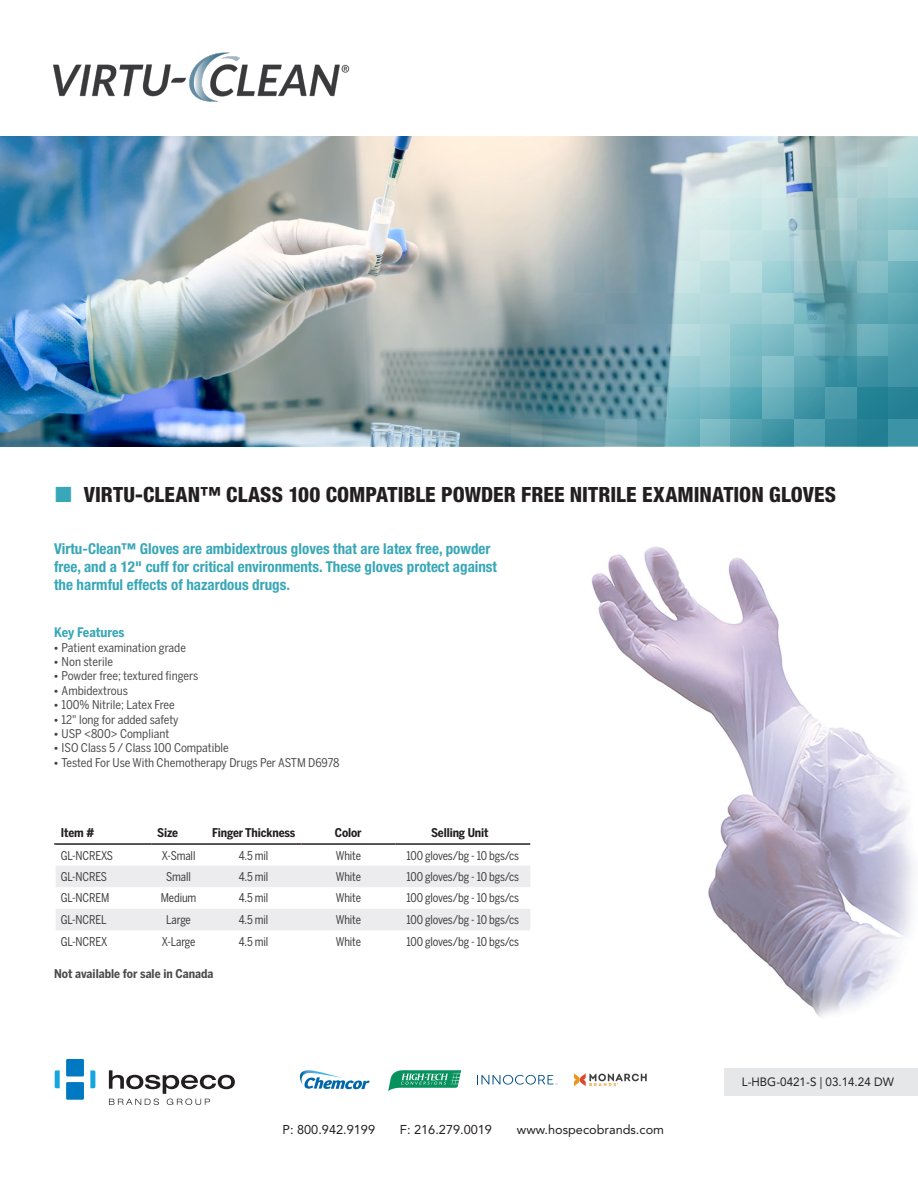
<style>
.page{position:relative;width:918px;height:1188px;background:#fff}
.page>*{position:absolute;margin:0;border:0;box-sizing:border-box;transform-origin:0 0}
.t1{font:800 condensed 21px "Helvetica Neue LT Std";letter-spacing:.005em;color:#231f20}
.paragraph{font:700 condensed 15px/18px "Helvetica Neue LT Std";color:#38a7b7}
.paragraph-2{font:700 13.05px "Benton Sans Cond";letter-spacing:-.005em;color:#38a7b7}
.Paragraph_Style_1{font:12.75px "Avenir LT Std";color:#231f20}
.t2{font:12px "Benton Sans Cond";letter-spacing:-.01em;color:#3e3e3f;scale:.94 1}
.t3{font:12px "Benton Sans Cond";color:#4b4c4d}
.t4{font:700 12px "Benton Sans Cond";letter-spacing:-.01em;color:#231f20}
.bullets{font:700 12px "Benton Sans Cond";color:#4b4c4d}
.Paragraph_Style_1-2{font:12px "Avenir LT Std";color:#231f20}
.s1{font-weight:700}
.s2{font-family:"Myriad Pro";font-size:14.25px;color:#3e3e3f}
</style>
<div class="page">
<img style="left:592px;top:546px;width:323px;height:472px">
<svg style="left:56px;top:866px;width:474px;height:64px"></svg>
<hr style="left:54px;top:843px;width:97px;height:2px;background:#231f20">
<hr style="left:151px;top:843px;width:55px;height:2px;background:#231f20">
<hr style="left:206px;top:843px;width:95px;height:2px;background:#231f20">
<hr style="left:301px;top:843px;width:94px;height:2px;background:#231f20">
<hr style="left:395px;top:843px;width:135px;height:2px;background:#231f20">
<img style="left:53px;top:52px;width:297px;height:50px">
<div style="left:724px;top:1068px;width:194px;height:28px;background:#e6e7e9"></div>
<svg style="left:109px;top:1070px;width:126px;height:35px"></svg>
<svg style="left:90px;top:1070px;width:5px;height:18px"></svg>
<svg style="left:55px;top:1070px;width:5px;height:18px"></svg>
<div style="left:66px;top:1059px;width:18px;height:17px;background:#0079c2"></div>
<div style="left:66px;top:1082px;width:18px;height:18px;background:#0079c2"></div>
<svg style="left:388px;top:1070px;width:73px;height:22px"></svg>
<svg style="left:477px;top:1075px;width:81px;height:10px"></svg>
<svg style="left:574px;top:1073px;width:73px;height:14px"></svg>
<svg style="left:299px;top:1070px;width:71px;height:19px"></svg>
<img style="left:0;top:136px;width:918px;height:310px">
<p class="t1" style="left:84px;top:482px;width:754px">VIRTU-CLEAN<span class="s1">™</span> CLASS 100 COMPATIBLE POWDER FREE NITRILE EXAMINATION GLOVES</p>
<p class="paragraph" style="left:54px;top:540px;width:444px">Virtu-Clean™ Gloves are ambidextrous gloves that are latex free, powder free, and a 12" cuff for critical environments. These gloves protect against the harmful effects of hazardous drugs.</p>
<p class="paragraph-2" style="left:54px;top:625px;width:72px">Key Features</p>
<p class="t3" style="left:54px;top:640px;width:133px"><span class="s2">•</span> Patient examination grade</p>
<p class="t3" style="left:54px;top:655px;width:60px"><span class="s2">•</span> Non sterile</p>
<p class="t3" style="left:54px;top:669px;width:146px"><span class="s2">•</span> Powder free; textured fingers</p>
<p class="t3" style="left:54px;top:683px;width:76px"><span class="s2">•</span> Ambidextrous</p>
<p class="t3" style="left:54px;top:698px;width:122px"><span class="s2">•</span> 100% Nitrile; Latex Free</p>
<p class="t3" style="left:54px;top:712px;width:126px"><span class="s2">•</span> 12" long for added safety</p>
<p class="t3" style="left:54px;top:727px;width:117px"><span class="s2">•</span> USP &lt;800&gt; Compliant</p>
<p class="t3" style="left:54px;top:741px;width:176px"><span class="s2">•</span> ISO Class 5 / Class 100 Compatible</p>
<p class="t3" style="left:54px;top:755px;width:287px"><span class="s2">•</span> Tested For Use With Chemotherapy Drugs Per ASTM D6978</p>
<p class="t4" style="left:61px;top:826px;width:35px">Item #</p>
<p class="t4" style="left:157px;top:826px;width:22px">Size</p>
<p class="t4" style="left:212px;top:826px;width:85px">Finger Thickness</p>
<p class="t4" style="left:335px;top:826px;width:28px">Color</p>
<p class="t4" style="left:431px;top:826px;width:59px">Selling Unit</p>
<p class="t2" style="left:61px;top:848px;width:57px">GL-NCREXS</p>
<p class="t2" style="left:162px;top:848px;width:37px">X-Small</p>
<p class="t2" style="left:239px;top:848px;width:33px">4.5 mil</p>
<p class="t2" style="left:336px;top:848px;width:28px">White</p>
<p class="t2" style="left:406px;top:848px;width:121px">100 gloves/bg - 10 bgs/cs</p>
<p class="t2" style="left:61px;top:870px;width:51px">GL-NCRES</p>
<p class="t2" style="left:166px;top:870px;width:28px">Small</p>
<p class="t2" style="left:239px;top:870px;width:33px">4.5 mil</p>
<p class="t2" style="left:336px;top:870px;width:28px">White</p>
<p class="t2" style="left:406px;top:870px;width:121px">100 gloves/bg - 10 bgs/cs</p>
<p class="t2" style="left:61px;top:891px;width:53px">GL-NCREM</p>
<p class="t2" style="left:161px;top:891px;width:39px">Medium</p>
<p class="t2" style="left:239px;top:891px;width:33px">4.5 mil</p>
<p class="t2" style="left:336px;top:891px;width:28px">White</p>
<p class="t2" style="left:406px;top:891px;width:121px">100 gloves/bg - 10 bgs/cs</p>
<p class="t2" style="left:61px;top:913px;width:50px">GL-NCREL</p>
<p class="t2" style="left:166px;top:913px;width:28px">Large</p>
<p class="t2" style="left:239px;top:913px;width:33px">4.5 mil</p>
<p class="t2" style="left:336px;top:913px;width:28px">White</p>
<p class="t2" style="left:406px;top:913px;width:121px">100 gloves/bg - 10 bgs/cs</p>
<p class="t2" style="left:61px;top:934px;width:51px">GL-NCREX</p>
<p class="t2" style="left:162px;top:934px;width:37px">X-Large</p>
<p class="t2" style="left:239px;top:934px;width:33px">4.5 mil</p>
<p class="t2" style="left:336px;top:934px;width:28px">White</p>
<p class="t2" style="left:406px;top:934px;width:121px">100 gloves/bg - 10 bgs/cs</p>
<p class="bullets" style="left:54px;top:966px;width:161px">Not available for sale in Canada</p>
<p class="Paragraph_Style_1" style="left:282px;top:1122px;width:94px">P: 800.942.9199</p>
<p class="Paragraph_Style_1" style="left:400px;top:1122px;width:94px">F: 216.279.0019</p>
<p class="Paragraph_Style_1" style="left:517px;top:1122px;width:149px">www.hospecobrands.com</p>
<p class="Paragraph_Style_1-2" style="left:742px;top:1075px;width:154px">L-HBG-0421-S | 03.14.24 DW</p>
</div>
